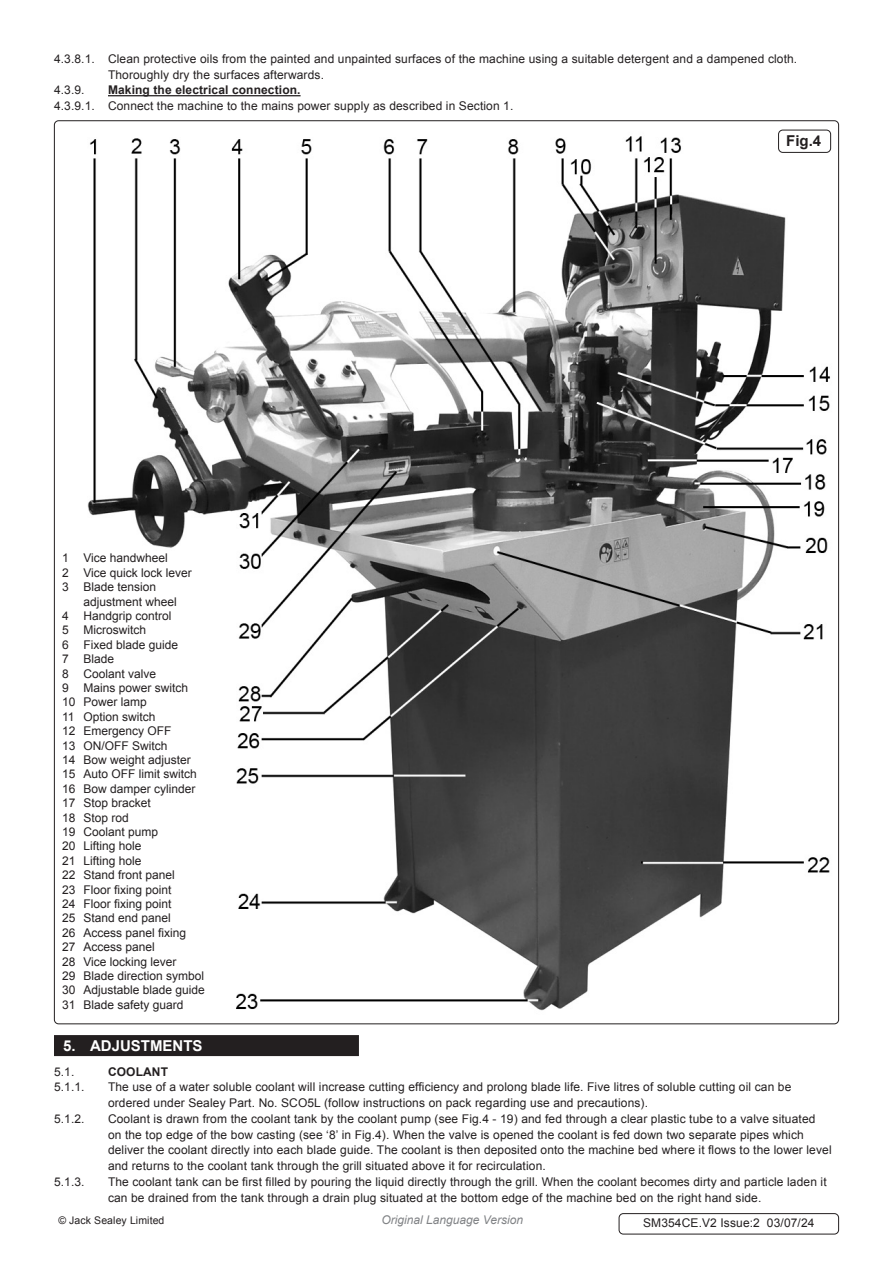
<style>
.page{position:relative;width:893px;height:1263px;background:#fff}
.page>*{position:absolute;margin:0;border:0;box-sizing:border-box;transform-origin:0 0}
.t1{font:700 15px "Arial";color:#fff}
.t2{font:700 15px "Arial";color:#231f20}
.Body__Footer{font:12px/15.8px "Arial";letter-spacing:.01em;color:#231f20}
.t3{font:700 12px "Arial";letter-spacing:.01em;color:#231f20}
.t4{font:italic 12px "Arial";color:#808285}
.Body__Justified__7pt{font:10.5px "Arial";letter-spacing:.01em;color:#231f20}
</style>
<div class="page">
<hr style="left:108px;top:95px;width:193px;height:1px;background:#231f20">
<div style="left:54px;top:1035px;width:305px;height:21px;background:#231f20"></div>
<img style="left:87px;top:129px;width:745px;height:882px">
<div style="left:778px;top:130px;width:53px;height:23px;border:1px solid #231f20;border-radius:4px"></div>
<div style="left:619px;top:1213px;width:220px;height:21px;border:1px solid #231f20;border-radius:4px"></div>
<p class="Body__Footer" style="left:108px;top:51px;width:691px;text-indent:-54px">4.3.8.1. Clean protective oils from the painted and unpainted surfaces of the machine using a suitable detergent and a dampened cloth.<br>Thoroughly dry the surfaces afterwards.</p>
<p class="Body__Footer" style="left:54px;top:82px;width:32px">4.3.9.</p>
<p class="t3" style="left:108px;top:82px;width:194px">Making the electrical connection.</p>
<p class="Body__Footer" style="left:54px;top:98px;width:461px">4.3.9.1. Connect the machine to the mains power supply as described in Section 1.</p>
<p class="Body__Footer" style="left:62px;top:550px;width:107px">1 Vice handwheel</p>
<p class="Body__Footer" style="left:62px;top:565px;width:131px">2 Vice quick lock lever</p>
<p class="Body__Footer" style="left:62px;top:579px;width:95px">3 Blade tension</p>
<p class="Body__Footer" style="left:83px;top:594px;width:95px">adjustment wheel</p>
<p class="Body__Footer" style="left:62px;top:608px;width:111px">4 Handgrip control</p>
<p class="Body__Footer" style="left:62px;top:622px;width:85px">5 Microswitch</p>
<p class="Body__Footer" style="left:62px;top:637px;width:117px">6 Fixed blade guide</p>
<p class="Body__Footer" style="left:62px;top:651px;width:53px">7 Blade</p>
<p class="Body__Footer" style="left:62px;top:666px;width:95px">8 Coolant valve</p>
<p class="Body__Footer" style="left:62px;top:680px;width:127px">9 Mains power switch</p>
<p class="Body__Footer" style="left:62px;top:694px;width:86px">10 Power lamp</p>
<p class="Body__Footer" style="left:62px;top:709px;width:95px">11 Option switch</p>
<p class="Body__Footer" style="left:62px;top:723px;width:111px">12 Emergency OFF</p>
<p class="Body__Footer" style="left:62px;top:738px;width:107px">13 ON/OFF Switch</p>
<p class="Body__Footer" style="left:62px;top:752px;width:130px">14 Bow weight adjuster</p>
<p class="Body__Footer" style="left:62px;top:766px;width:136px">15 Auto OFF limit switch</p>
<p class="Body__Footer" style="left:62px;top:781px;width:135px">16 Bow damper cylinder</p>
<p class="Body__Footer" style="left:62px;top:795px;width:90px">17 Stop bracket</p>
<p class="Body__Footer" style="left:62px;top:810px;width:68px">18 Stop rod</p>
<p class="Body__Footer" style="left:62px;top:824px;width:97px">19 Coolant pump</p>
<p class="Body__Footer" style="left:62px;top:838px;width:81px">20 Lifting hole</p>
<p class="Body__Footer" style="left:62px;top:853px;width:81px">21 Lifting hole</p>
<p class="Body__Footer" style="left:62px;top:867px;width:114px">22 Stand front panel</p>
<p class="Body__Footer" style="left:62px;top:882px;width:111px">23 Floor fixing point</p>
<p class="Body__Footer" style="left:62px;top:896px;width:111px">24 Floor fixing point</p>
<p class="Body__Footer" style="left:62px;top:910px;width:110px">25 Stand end panel</p>
<p class="Body__Footer" style="left:62px;top:925px;width:125px">26 Access panel fixing</p>
<p class="Body__Footer" style="left:62px;top:939px;width:94px">27 Access panel</p>
<p class="Body__Footer" style="left:62px;top:954px;width:116px">28 Vice locking lever</p>
<p class="Body__Footer" style="left:62px;top:968px;width:143px">29 Blade direction symbol</p>
<p class="Body__Footer" style="left:62px;top:982px;width:144px">30 Adjustable blade guide</p>
<p class="Body__Footer" style="left:62px;top:997px;width:123px">31 Blade safety guard</p>
<p class="t2" style="left:786px;top:130px;width:37px">Fig.4</p>
<p class="t1" style="left:63px;top:1036px;width:141px">5. ADJUSTMENTS</p>
<p class="Body__Footer" style="left:54px;top:1063px;width:22px">5.1.</p>
<p class="t3" style="left:108px;top:1063px;width:62px">COOLANT</p>
<p class="Body__Footer" style="left:54px;top:1079px;width:32px">5.1.1.</p>
<p class="Body__Footer" style="left:108px;top:1079px;width:685px">The use of a water soluble coolant will increase cutting efficiency and prolong blade life. Five litres of soluble cutting oil can be ordered under Sealey Part. No. SCO5L (follow instructions on pack regarding use and precautions).</p>
<p class="Body__Footer" style="left:54px;top:1111px;width:32px">5.1.2.</p>
<p class="Body__Footer" style="left:108px;top:1111px;width:725px">Coolant is drawn from the coolant tank by the coolant pump (see Fig.4 - 19) and fed through a clear plastic tube to a valve situated on the top edge of the bow casting (see ‘8’ in Fig.4). When the valve is opened the coolant is fed down two separate pipes which deliver the coolant directly into each blade guide. The coolant is then deposited onto the machine bed where it flows to the lower level and returns to the coolant tank through the grill situated above it for recirculation.</p>
<p class="Body__Footer" style="left:54px;top:1174px;width:32px">5.1.3.</p>
<p class="Body__Footer" style="left:108px;top:1174px;width:720px">The coolant tank can be first filled by pouring the liquid directly through the grill. When the coolant becomes dirty and particle laden it can be drained from the tank through a drain plug situated at the bottom edge of the machine bed on the right hand side.</p>
<p class="Body__Justified__7pt" style="left:58px;top:1213px;width:108px">© Jack Sealey Limited</p>
<p class="t4" style="left:382px;top:1212px;width:143px">Original Language Version</p>
<p class="Body__Footer" style="left:643px;top:1215px;width:173px">SM354CE.V2 Issue:2 03/07/24</p>
</div>
